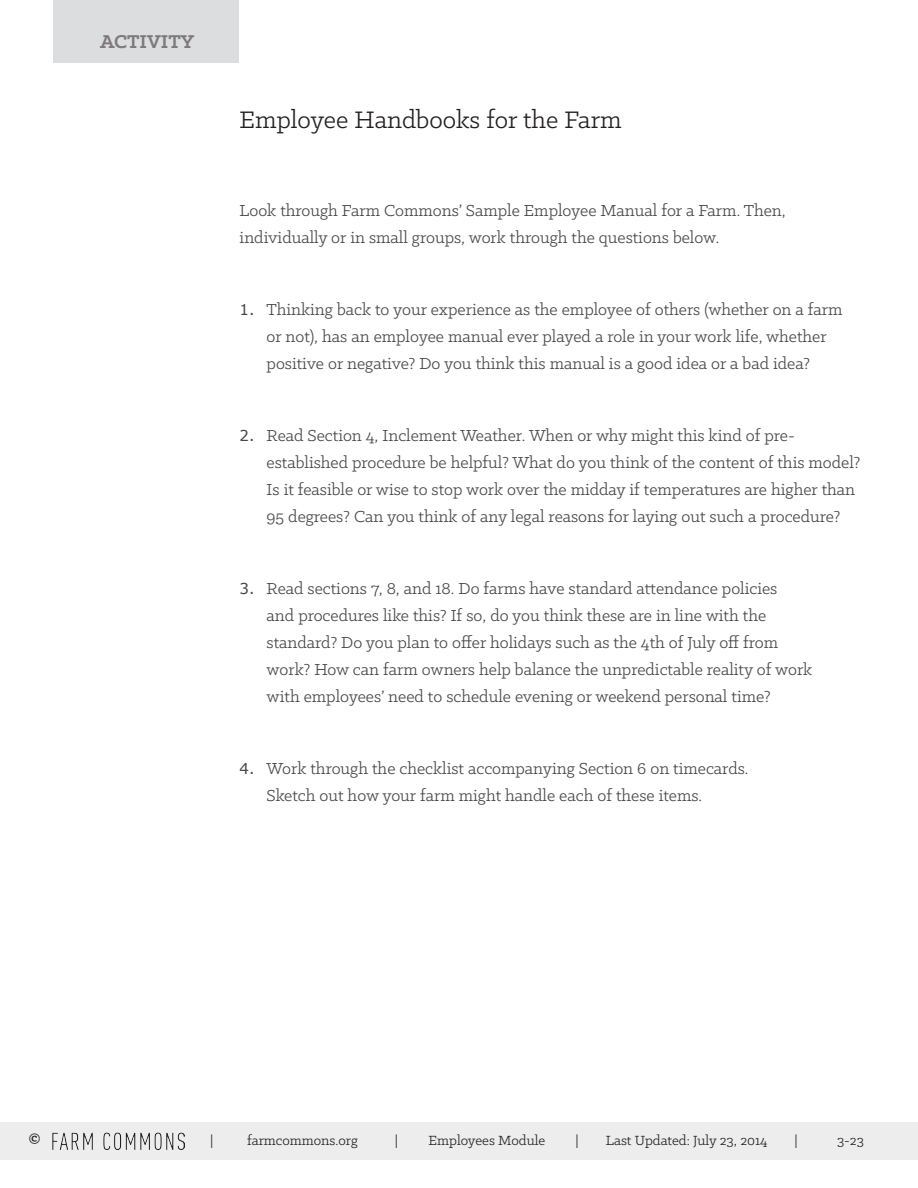
<style>
.page{position:relative;width:918px;height:1188px;background:#fff}
.page>*{position:absolute;margin:0;border:0;box-sizing:border-box;transform-origin:0 0}
.t1{font:27px "Klinic Slab";color:#231f20}
.t2{font:700 21px "Klinic Slab";color:#7e7a7b}
.t3{font:18px/27px "Klinic Slab";color:#454646}
.t4{font:700 16.5px "Klinic Slab";color:#231f20}
.t5{font:15px "Klinic Slab";color:#231f20}
.s1{font-family:"Verdana";font-size:15px}
</style>
<div class="page">
<div style="left:0;top:1122px;width:918px;height:37px;background:#ededee"></div>
<div style="left:53px;top:1px;width:185px;height:62px;background:#dcdddf"></div>
<img style="left:52px;top:1132px;width:133px;height:18px">
<p class="t2" style="left:100px;top:27px;width:96px">ACTIVITY</p>
<h1 class="t1" style="left:240px;top:103px;width:384px">Employee Handbooks for the Farm</h1>
<p class="t3" style="left:240px;top:196px;width:548px">Look through Farm Commons’ Sample Employee Manual for a Farm. Then, individually or in small groups, work through the questions below.</p>
<p class="t3" style="left:267px;top:295px;width:578px;text-indent:-27px"><span class="s1">1.</span> Thinking back to your experience as the employee of others (whether on a farm or not), has an employee manual ever played a role in your work life, whether positive or negative? Do you think this manual is a good idea or a bad idea?</p>
<p class="t3" style="left:267px;top:421px;width:595px;text-indent:-27px"><span class="s1">2.</span> Read Section 4, Inclement Weather. When or why might this kind of pre&shy;established procedure be helpful? What do you think of the content of this model?<br>Is it feasible or wise to stop work over the midday if temperatures are higher than 95 degrees? Can you think of any legal reasons for laying out such a procedure?</p>
<p class="t3" style="left:267px;top:574px;width:547px;text-indent:-27px"><span class="s1">3.</span> Read sections 7, 8, and 18. Do farms have standard attendance policies<br>and procedures like this? If so, do you think these are in line with the standard? Do you plan to offer holidays such as the 4th of July off from work? How can farm owners help balance the unpredictable reality of work with employees’ need to schedule evening or weekend personal time?</p>
<p class="t3" style="left:267px;top:754px;width:483px;text-indent:-27px"><span class="s1">4.</span> Work through the checklist accompanying Section 6 on timecards.<br>Sketch out how your farm might handle each of these items.</p>
<p class="t4" style="left:29px;top:1127px;width:13px">©</p>
<p class="t5" style="left:210px;top:1131px;width:5px">|</p>
<p class="t5" style="left:247px;top:1131px;width:112px">farmcommons.org</p>
<p class="t5" style="left:395px;top:1131px;width:5px">|</p>
<p class="t5" style="left:429px;top:1131px;width:118px">Employees Module</p>
<p class="t5" style="left:576px;top:1131px;width:5px">|</p>
<p class="t5" style="left:606px;top:1131px;width:163px">Last Updated: July 23, 2014</p>
<p class="t5" style="left:794px;top:1131px;width:5px">|</p>
<p class="t5" style="left:837px;top:1131px;width:28px">3-23</p>
</div>
